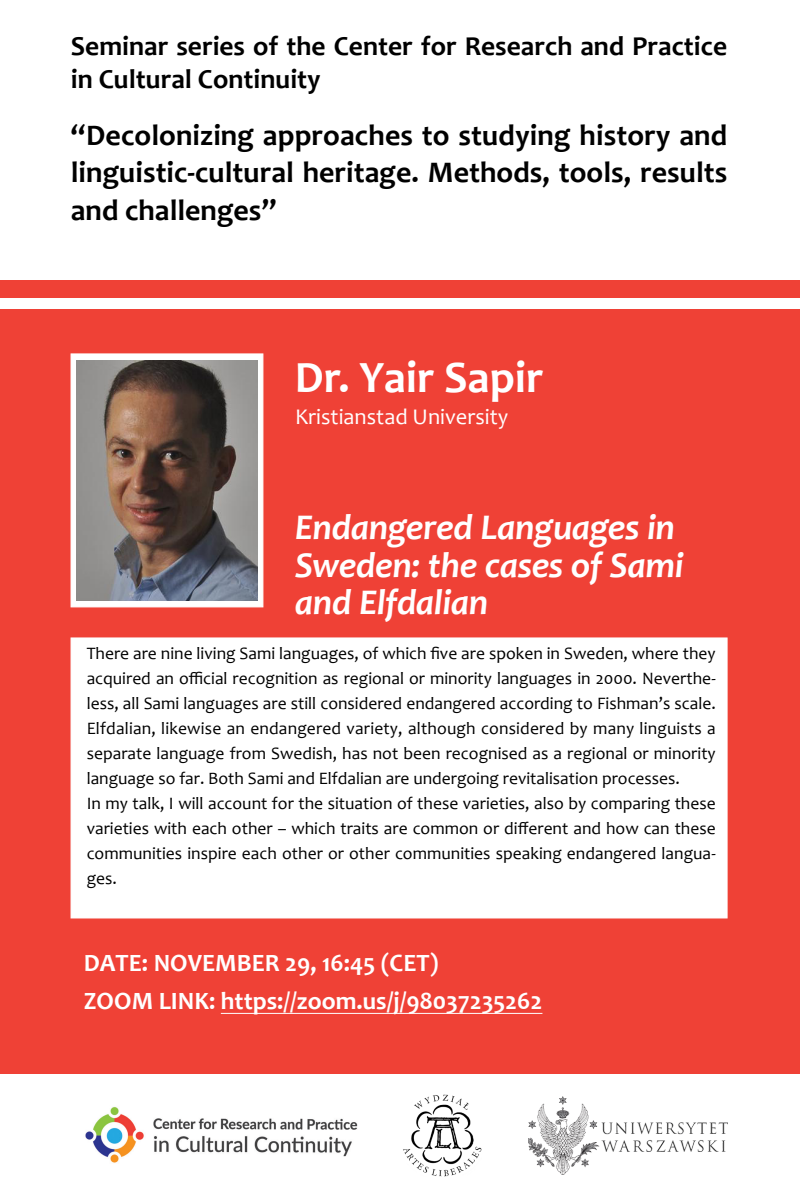
<style>
.page{position:relative;width:800px;height:1200px;background:#fff}
.page>*{position:absolute;margin:0;border:0;box-sizing:border-box;transform-origin:0 0}
.t1{font:700 45px "Candara";color:#fff}
.t2{font:italic 700 36.38px/37.5px "Candara";letter-spacing:-.01em;color:#fff}
.t3{font:700 30px/37.5px "Candara";color:#000;text-align:justify}
.t4{font:700 27.5px/32.5px "Candara";color:#000}
.t5{font:700 25px/37.5px "Candara";color:#fff}
.t6{font:22.5px "Candara";color:#fff}
.t7{font:17.5px/25px "Candara";color:#000;text-align:justify}
</style>
<div class="page">
<div style="left:0;top:307px;width:800px;height:767px;background:#ef4136"></div>
<img style="left:85px;top:1107px;width:273px;height:56px">
<img style="left:403px;top:1094px;width:78px;height:83px">
<div style="left:0;top:297px;width:800px;height:12px;border:1px solid #fff"></div>
<div style="left:71px;top:354px;width:192px;height:253px;background:#fff"></div>
<img style="left:76px;top:360px;width:182px;height:241px">
<div style="left:71px;top:638px;width:656px;height:280px;background:#fff"></div>
<img style="left:529px;top:1097px;width:199px;height:77px">
<div style="left:0;top:280px;width:800px;height:17px;background:#ef4136"></div>
<hr style="left:221px;top:1013px;width:321px;height:1px;background:#fff">
<p class="t4" style="left:71px;top:30px;width:658px">Seminar series of the Center for Research and Practice in Cultural Continuity</p>
<p class="t3" style="left:71px;top:116px;width:658px">“Decolonizing approaches to studying history and linguistic-cultural heritage. Methods, tools, results and challenges“</p>
<p class="t1" style="left:295px;top:349px;width:250px">Dr. Yair Sapir</p>
<p class="t6" style="left:295px;top:402px;width:215px">Kristianstad University</p>
<p class="t2" style="left:295px;top:508px;width:390px">Endangered Languages in<br>Sweden: the cases of Sami and Elfdalian</p>
<p class="t7" style="left:87px;top:641px;width:631px">There are nine living Sami languages, of which five are spoken in Sweden, where they</p>
<p class="t7" style="left:87px;top:691px;width:631px">less, all Sami languages are still considered endangered according to Fishman s’ scale.</p>
<p class="t7" style="left:87px;top:666px;width:631px">acquired an official recognition as regional or minority languages in 2000. Neverthe-</p>
<p class="t7" style="left:87px;top:716px;width:631px">Elfdalian, likewise an endangered variety, although considered by many linguists a separate language from Swedish, has not been recognised as a regional or minority language so far. Both Sami and Elfdalian are undergoing revitalisation processes.</p>
<p class="t7" style="left:87px;top:791px;width:631px">In my talk I, will account for the situation of these varieties, also by comparing these varieties with each other – which traits are common or different and how can these</p>
<p class="t7" style="left:87px;top:841px;width:631px">communities inspire each other or other communities speaking endangered langua-</p>
<p class="t7" style="left:87px;top:866px;width:32px">ges.</p>
<p class="t5" style="left:84px;top:944px;width:460px">DATE: NOVEMBER 29, 16:45 (CET(<br>ZOOM LINK: https://zoom.us j/ /98037235262</p>
</div>
